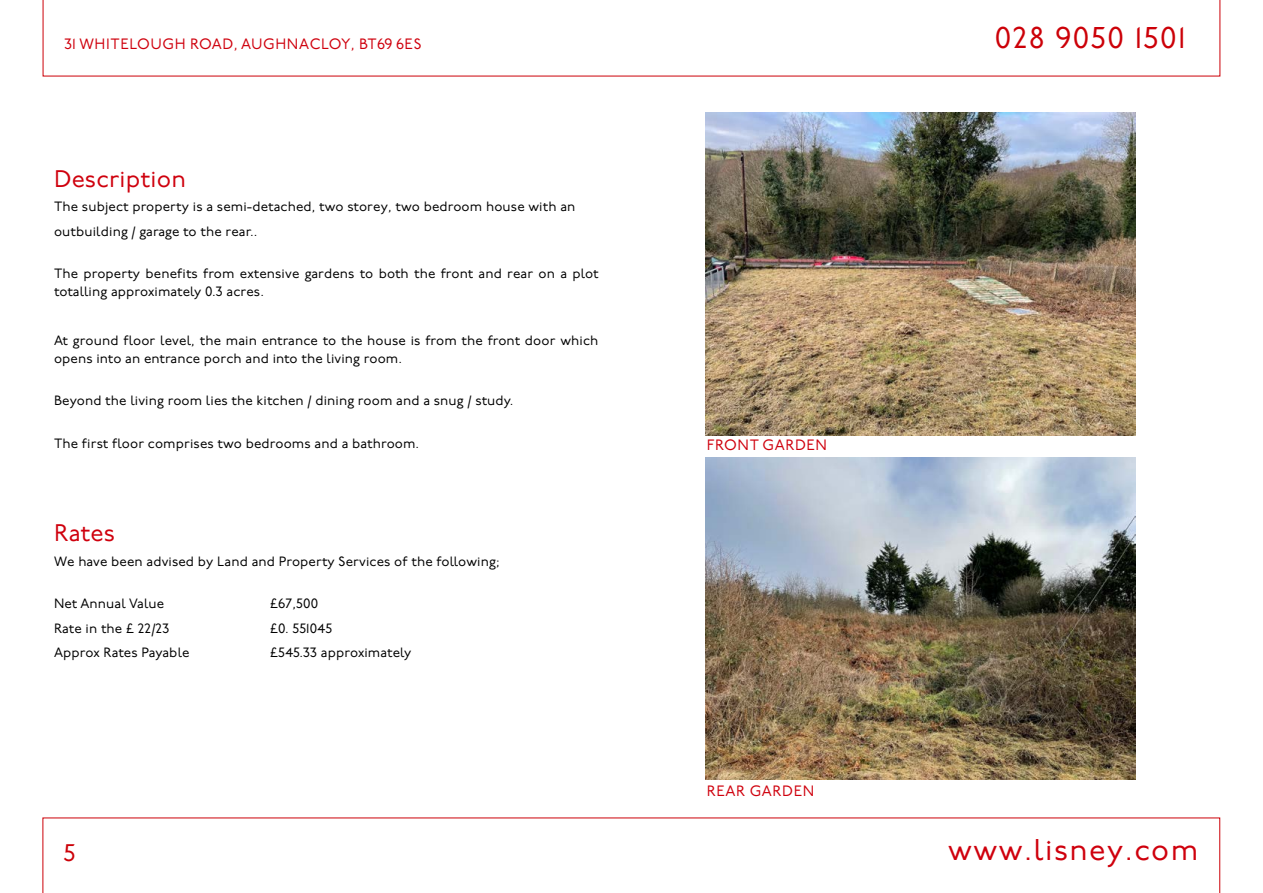
<style>
.page{position:relative;width:1263px;height:893px;background:#fff}
.page>*{position:absolute;margin:0;border:0;box-sizing:border-box;transform-origin:0 0}
.t1{font:30px "P22 Underground";letter-spacing:.05em;color:#cf000d}
.t2{font:30px "P22 Underground";letter-spacing:.05em;color:#cc0008}
.t3{font:24px "P22 Underground";letter-spacing:.01em;color:#cf000d}
.t4{font:24px "P22 Underground";color:#cc0008}
.t5{font:15px "P22 Underground";letter-spacing:.04em;color:#cf000d}
.t6{font:13.5px/18px "P22 Underground";letter-spacing:.01em;color:#000}
</style>
<div class="page">
<img style="left:705px;top:113px;width:430px;height:322px">
<img style="left:705px;top:457px;width:430px;height:323px">
<svg style="left:43px;top:818px;width:1177px;height:75px"></svg>
<p class="t5" style="left:64px;top:36px;width:359px">31 WHITELOUGH ROAD, AUGHNACLOY, BT69 6ES</p>
<h2 class="t3" style="left:54px;top:165px;width:133px">Description</h2>
<p class="t6" style="left:54px;top:195px;width:523px;line-height:24.5px">The subject property is a semi-detached, two storey, two bedroom house with an outbuilding / garage to the rear..</p>
<p class="t6" style="left:54px;top:265px;width:546px">The property benefits from extensive gardens to both the front and rear on a plot totalling approximately 0.3 acres.</p>
<p class="t6" style="left:54px;top:332px;width:546px">At ground floor level, the main entrance to the house is from the front door which opens into an entrance porch and into the living room.</p>
<p class="t6" style="left:54px;top:392px;width:461px">Beyond the living room lies the kitchen / dining room and a snug / study.</p>
<p class="t6" style="left:54px;top:434px;width:367px">The first floor comprises two bedrooms and a bathroom.</p>
<h2 class="t3" style="left:54px;top:520px;width:62px">Rates</h2>
<p class="t6" style="left:54px;top:553px;width:447px">We have been advised by Land and Property Services of the following;</p>
<p class="t6" style="left:54px;top:595px;width:111px">Net Annual Value</p>
<p class="t6" style="left:270px;top:595px;width:50px">£67,500</p>
<p class="t6" style="left:54px;top:620px;width:117px">Rate in the £ 22/23</p>
<p class="t6" style="left:270px;top:620px;width:64px">£0. 551045</p>
<p class="t6" style="left:54px;top:644px;width:137px">Approx Rates Payable</p>
<p class="t6" style="left:270px;top:644px;width:143px">£545.33 approximately</p>
<h2 class="t4" style="left:64px;top:839px;width:14px">5</h2>
<p class="t5" style="left:707px;top:436px;width:122px">FRONT GARDEN</p>
<p class="t5" style="left:707px;top:782px;width:109px">REAR GARDEN</p>
<h1 class="t2" style="left:995px;top:21px;width:192px">028 9050 1501</h1>
<h1 class="t1" style="left:948px;top:833px;width:252px">www.lisney.com</h1>
</div>
